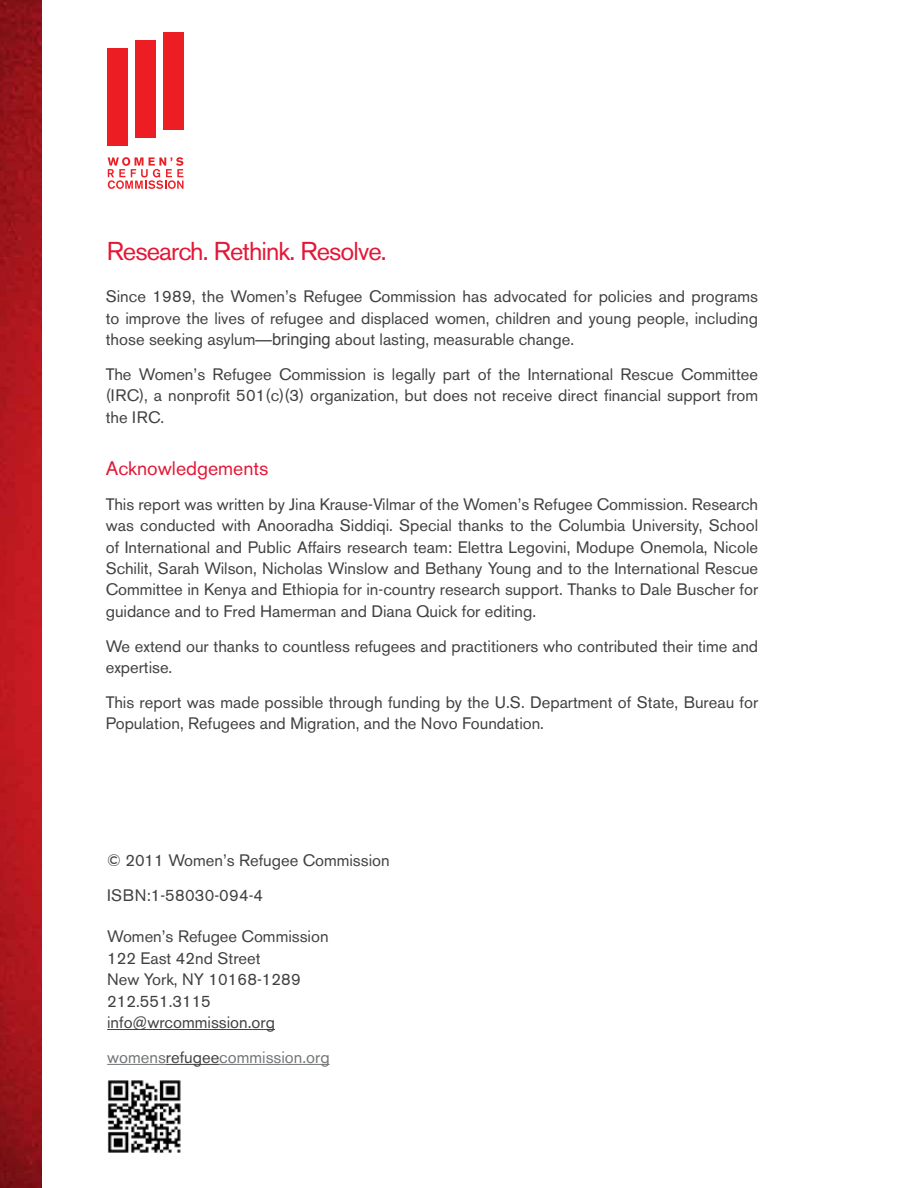
<style>
.page{position:relative;width:918px;height:1188px;background:#fff}
.page>*{position:absolute;margin:0;border:0;box-sizing:border-box;transform-origin:0 0}
.t1{font:25.65px "Akzidenz Grotesk BE";letter-spacing:-.035em;color:#e31837}
.t2{font:19.5px "Akzidenz Grotesk BE";color:#e31837}
.t3{font:16.5px/21.3px "Akzidenz Grotesk BE";color:#414042}
.t4{font:16.5px "Akzidenz Grotesk BE";color:#727476}
.s1{font-family:"Arial"}
.s2{color:#414042}
</style>
<div class="page">
<div style="left:135px;top:40px;width:21px;height:97px;background:#ed1d24"></div>
<div style="left:108px;top:48px;width:20px;height:97px;background:#ed1d24"></div>
<div style="left:163px;top:32px;width:20px;height:97px;background:#ed1d24"></div>
<svg style="left:108px;top:157px;width:75px;height:32px"></svg>
<img style="left:107px;top:1080px;width:74px;height:73px">
<hr style="left:107px;top:1029px;width:168px;height:1px;background:#414042">
<hr style="left:107px;top:1064px;width:59px;height:1px;background:#727476">
<hr style="left:166px;top:1064px;width:53px;height:1px;background:#414042">
<hr style="left:219px;top:1064px;width:111px;height:1px;background:#727476">
<img style="left:0;top:0;width:42px;height:1188px">
<h1 class="t1" style="left:107px;top:236px;width:282px">Research. Rethink. Resolve.</h1>
<p class="t3" style="left:106px;top:286px;width:654px;text-align:justify">Since 1989, the Women’s Refugee Commission has advocated for policies and programs to improve the lives of refugee and displaced women, children and young people, including those seeking asylum<span class="s1">—bringing</span> about lasting, measurable change.</p>
<p class="t3" style="left:106px;top:363px;width:654px;text-align:justify">The Women’s Refugee Commission is legally part of the International Rescue Committee (IRC), a nonprofit 501(c)(3) organization, but does not receive direct financial support from the IRC.</p>
<p class="t2" style="left:106px;top:457px;width:164px">Acknowledgements</p>
<p class="t3" style="left:106px;top:494px;width:654px;text-align:justify">This report was written by Jina Krause-Vilmar of the Women’s Refugee Commission. Research was conducted with Anooradha Siddiqi. Special thanks to the Columbia University, School of International and Public Affairs research team: Elettra Legovini, Modupe Onemola, Nicole Schilit, Sarah Wilson, Nicholas Winslow and Bethany Young and to the International Rescue Committee in Kenya and Ethiopia for in-country research support. Thanks to Dale Buscher for guidance and to Fred Hamerman and Diana Quick for editing.</p>
<p class="t3" style="left:106px;top:635px;width:654px">We extend our thanks to countless refugees and practitioners who contributed their time and expertise.</p>
<p class="t3" style="left:106px;top:692px;width:654px">This report was made possible through funding by the U.S. Department of State, Bureau for<br>Population, Refugees and Migration, and the Novo Foundation.</p>
<p class="t3" style="left:107px;top:843px;width:284px;line-height:34.8px">© 2011 Women’s Refugee Commission<br>ISBN:1-58030-094-4</p>
<p class="t3" style="left:107px;top:926px;width:223px">Women’s Refugee Commission<br>122 East 42nd Street<br>New York, NY 10168-1289<br>212.551.3115 info@wrcommission.org</p>
<p class="t4" style="left:107px;top:1047px;width:224px">womens<span class="s2">refugee</span>commission.org</p>
</div>
